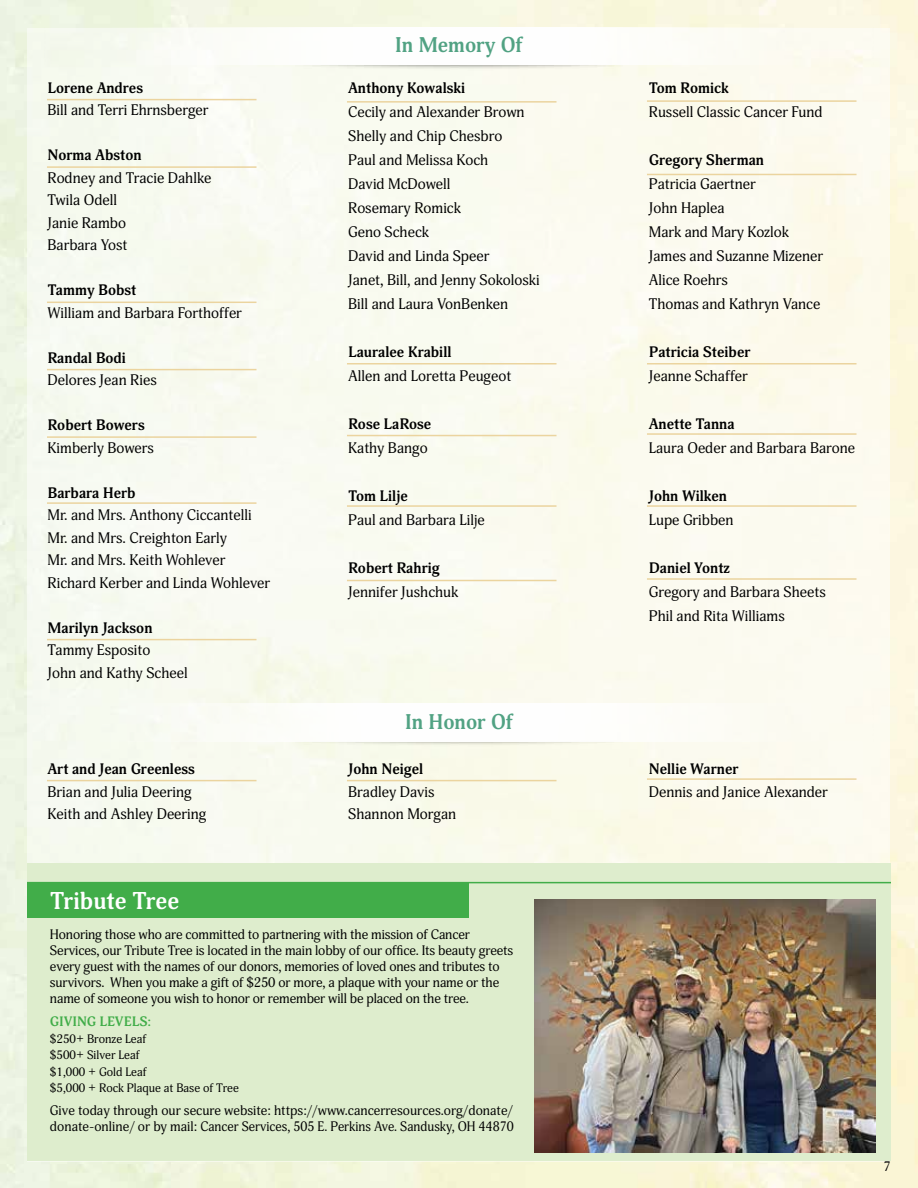
<style>
.page{position:relative;width:918px;height:1188px;background:#fff}
.page>*{position:absolute;margin:0;border:0;box-sizing:border-box;transform-origin:0 0}
.t1{font:700 24px "Adonis";color:#fff}
.t2{font:700 21px "Adonis";color:#51a283}
.t3{font:15px/24px "Adonis";color:#000}
.t4{font:700 15px "Adonis";color:#000}
.t5{font:13.5px/16.2px "Adonis";letter-spacing:-.01em;color:#000}
.t6{font:700 13.5px "Adonis";color:#41ad49}
.t7{font:12px/16.5px "Adonis";color:#000}
</style>
<div class="page">
<div style="left:27px;top:28px;width:863px;height:1134px;background:#fafaef"></div>
<img style="left:27px;top:27px;width:864px;height:38px">
<hr style="left:47px;top:99px;width:209px;height:1px;background:#ebd49f">
<hr style="left:47px;top:166px;width:209px;height:2px;background:#ebd49f">
<hr style="left:47px;top:302px;width:209px;height:1px;background:#ebd49f">
<hr style="left:47px;top:369px;width:209px;height:1px;background:#ebd49f">
<hr style="left:47px;top:436px;width:209px;height:2px;background:#ebd49f">
<hr style="left:47px;top:502px;width:209px;height:2px;background:#ebd49f">
<hr style="left:347px;top:101px;width:209px;height:2px;background:#ebd49f">
<hr style="left:347px;top:363px;width:209px;height:1px;background:#ebd49f">
<hr style="left:347px;top:435px;width:209px;height:1px;background:#ebd49f">
<hr style="left:347px;top:505px;width:209px;height:2px;background:#ebd49f">
<hr style="left:347px;top:580px;width:209px;height:1px;background:#ebd49f">
<hr style="left:647px;top:578px;width:209px;height:2px;background:#ebd49f">
<hr style="left:647px;top:100px;width:209px;height:2px;background:#ebd49f">
<hr style="left:647px;top:174px;width:209px;height:1px;background:#ebd49f">
<hr style="left:647px;top:363px;width:209px;height:1px;background:#ebd49f">
<hr style="left:647px;top:433px;width:209px;height:2px;background:#ebd49f">
<hr style="left:647px;top:505px;width:209px;height:2px;background:#ebd49f">
<hr style="left:47px;top:639px;width:209px;height:1px;background:#ebd49f">
<img style="left:257px;top:741px;width:634px;height:12px">
<img style="left:189px;top:704px;width:702px;height:37px">
<hr style="left:47px;top:780px;width:209px;height:1px;background:#ebd49f">
<hr style="left:347px;top:780px;width:209px;height:1px;background:#ebd49f">
<hr style="left:647px;top:778px;width:209px;height:2px;background:#ebd49f">
<div style="left:27px;top:863px;width:864px;height:298px;background:#deedcd"></div>
<div style="left:27px;top:883px;width:441px;height:35px;background:#41ad49"></div>
<hr style="left:27px;top:882px;width:864px;height:1px;background:#41ad49">
<img style="left:534px;top:900px;width:341px;height:252px">
<p class="t4" style="left:48px;top:79px;width:97px">Lorene Andres</p>
<p class="t3" style="left:48px;top:99px;width:163px">Bill and Terri Ehrnsberger</p>
<p class="t4" style="left:48px;top:146px;width:96px">Norma Abston</p>
<p class="t3" style="left:48px;top:167px;width:165px;line-height:22.5px">Rodney and Tracie Dahlke<br>Twila Odell<br>Janie Rambo<br>Barbara Yost</p>
<p class="t4" style="left:48px;top:281px;width:90px">Tammy Bobst</p>
<p class="t3" style="left:48px;top:301px;width:196px">William and Barbara Forthoffer</p>
<p class="t4" style="left:48px;top:349px;width:80px">Randal Bodi</p>
<p class="t3" style="left:48px;top:369px;width:111px">Delores Jean Ries</p>
<p class="t4" style="left:48px;top:416px;width:99px">Robert Bowers</p>
<p class="t3" style="left:48px;top:436px;width:108px">Kimberly Bowers</p>
<p class="t4" style="left:48px;top:484px;width:90px">Barbara Herb</p>
<p class="t3" style="left:48px;top:504px;width:224px;line-height:22.5px">Mr. and Mrs. Anthony Ciccantelli<br>Mr. and Mrs. Creighton Early<br>Mr. and Mrs. Keith Wohlever<br>Richard Kerber and Linda Wohlever</p>
<p class="t4" style="left:48px;top:619px;width:107px">Marilyn Jackson</p>
<p class="t3" style="left:48px;top:639px;width:142px;line-height:22.5px">Tammy Esposito<br>John and Kathy Scheel</p>
<p class="t4" style="left:48px;top:760px;width:149px">Art and Jean Greenless</p>
<p class="t3" style="left:48px;top:781px;width:161px;line-height:22.5px">Brian and Julia Deering<br>Keith and Ashley Deering</p>
<h2 class="t2" style="left:395px;top:33px;width:130px">In Memory Of</h2>
<p class="t4" style="left:348px;top:79px;width:119px">Anthony Kowalski</p>
<p class="t3" style="left:348px;top:100px;width:193px">Cecily and Alexander Brown<br>Shelly and Chip Chesbro<br>Paul and Melissa Koch<br>David McDowell<br>Rosemary Romick<br>Geno Scheck<br>David and Linda Speer<br>Janet, Bill, and Jenny Sokoloski<br>Bill and Laura VonBenken</p>
<p class="t4" style="left:348px;top:343px;width:105px">Lauralee Krabill</p>
<p class="t3" style="left:348px;top:364px;width:165px">Allen and Loretta Peugeot</p>
<p class="t4" style="left:348px;top:415px;width:85px">Rose LaRose</p>
<p class="t3" style="left:348px;top:436px;width:81px">Kathy Bango</p>
<p class="t4" style="left:348px;top:487px;width:61px">Tom Lilje</p>
<p class="t3" style="left:348px;top:508px;width:138px">Paul and Barbara Lilje</p>
<p class="t4" style="left:348px;top:559px;width:93px">Robert Rahrig</p>
<p class="t3" style="left:348px;top:580px;width:112px">Jennifer Jushchuk</p>
<h2 class="t2" style="left:405px;top:709px;width:110px">In Honor Of</h2>
<p class="t4" style="left:348px;top:760px;width:77px">John Neigel</p>
<p class="t3" style="left:348px;top:781px;width:110px;line-height:22.5px">Bradley Davis<br>Shannon Morgan</p>
<h1 class="t1" style="left:50px;top:887px;width:131px">Tribute Tree</h1>
<p class="t5" style="left:50px;top:926px;width:465px">Honoring those who are committed to partnering with the mission of Cancer Services, our Tribute Tree is located in the main lobby of our office. Its beauty greets every guest with the names of our donors, memories of loved ones and tributes to survivors. When you make a gift of $250 or more, a plaque with your name or the name of someone you wish to honor or remember will be placed on the tree.</p>
<p class="t6" style="left:50px;top:1014px;width:102px">GIVING LEVELS:</p>
<p class="t7" style="left:50px;top:1031px;width:190px">$250+ Bronze Leaf<br>$500+ Silver Leaf<br>$1,000 + Gold Leaf<br>$5,000 + Rock Plaque at Base of Tree</p>
<p class="t5" style="left:50px;top:1103px;width:465px">Give today through our secure website: https://www.cancerresources.org/donate/ donate-online/ or by mail: Cancer Services, 505 E. Perkins Ave. Sandusky, OH 44870</p>
<p class="t4" style="left:649px;top:79px;width:82px">Tom Romick</p>
<p class="t3" style="left:649px;top:100px;width:175px">Russell Classic Cancer Fund</p>
<p class="t4" style="left:649px;top:151px;width:117px">Gregory Sherman</p>
<p class="t3" style="left:649px;top:172px;width:176px">Patricia Gaertner<br>John Haplea<br>Mark and Mary Kozlok<br>James and Suzanne Mizener<br>Alice Roehrs<br>Thomas and Kathryn Vance</p>
<p class="t4" style="left:649px;top:343px;width:103px">Patricia Steiber</p>
<p class="t3" style="left:649px;top:364px;width:101px">Jeanne Schaffer</p>
<p class="t4" style="left:649px;top:415px;width:87px">Anette Tanna</p>
<p class="t3" style="left:649px;top:436px;width:208px">Laura Oeder and Barbara Barone</p>
<p class="t4" style="left:649px;top:487px;width:80px">John Wilken</p>
<p class="t3" style="left:649px;top:508px;width:86px">Lupe Gribben</p>
<p class="t4" style="left:649px;top:559px;width:83px">Daniel Yontz</p>
<p class="t3" style="left:649px;top:580px;width:178px">Gregory and Barbara Sheets<br>Phil and Rita Williams</p>
<p class="t4" style="left:649px;top:760px;width:91px">Nellie Warner</p>
<p class="t3" style="left:649px;top:780px;width:181px">Dennis and Janice Alexander</p>
<p class="t5" style="left:884px;top:1159px;width:9px">7</p>
</div>
